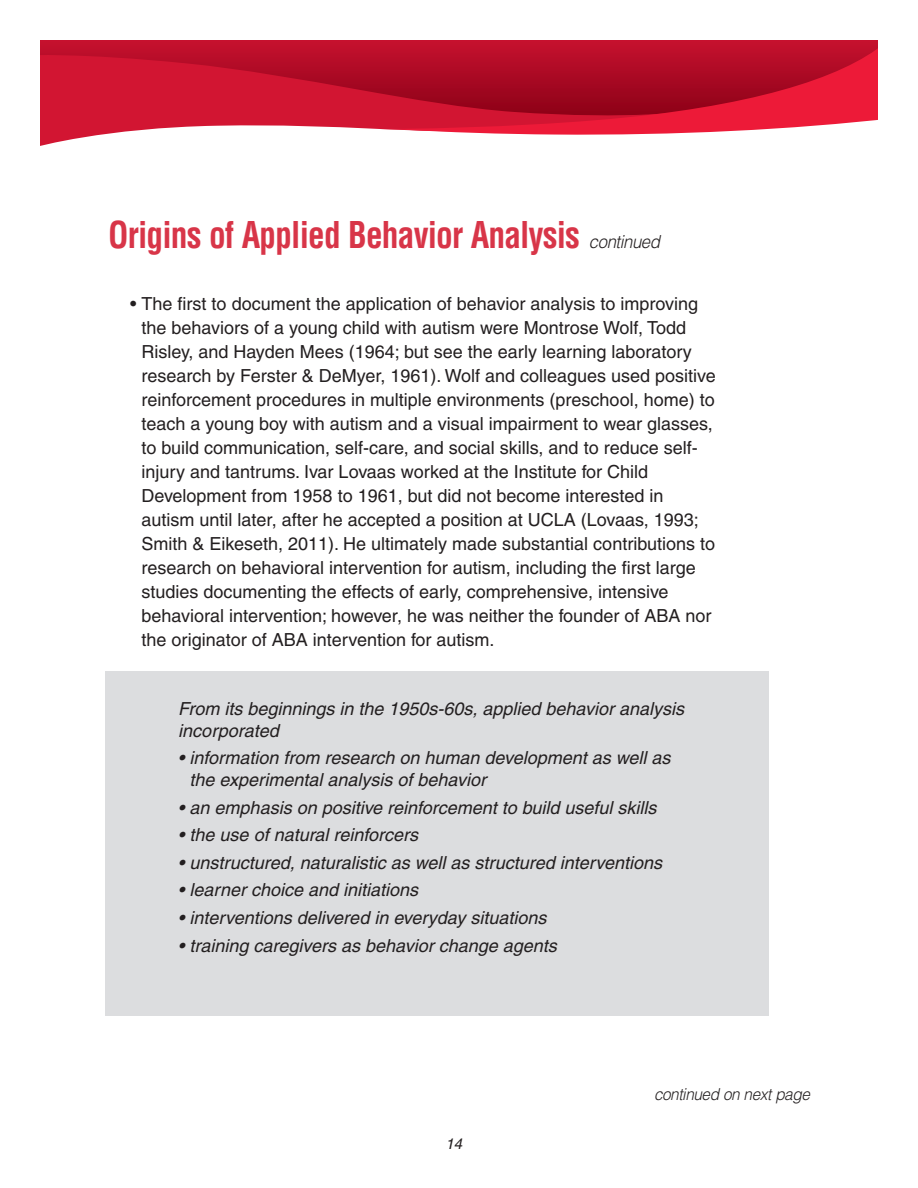
<style>
.page{position:relative;width:918px;height:1188px;background:#fff}
.page>*{position:absolute;margin:0;border:0;box-sizing:border-box;transform-origin:0 0}
.t1{font:700 condensed 36px "Helvetica";letter-spacing:-.025em;color:#d83548;scale:.93 1}
.t2{font:18px/24px "Helvetica";color:#231f20}
.t3{font:italic 18px/21.6px "Helvetica";color:#231f20}
.t4{font:italic 300 16.5px "Helvetica";letter-spacing:-.025em;color:#231f20;scale:.93 1}
.t5{font:italic 15px "Helvetica";color:#231f20}
.s1{font-weight:300;font-style:italic;font-stretch:normal;font-size:18px;color:#231f20}
</style>
<div class="page">
<div style="left:105px;top:671px;width:663px;height:345px;background:#dcdddf"></div>
<svg style="left:40px;top:53px;width:340px;height:93px;fill:#d21532"></svg>
<svg style="left:380px;top:40px;width:497px;height:95px;background:#c21933"></svg>
<h1 class="t1" style="left:108px;top:220px;width:595px">Origins of Applied Behavior Analysis <span class="s1">continued</span></h1>
<p class="t2" style="left:142px;top:293px;width:576px;text-indent:-11px">• The first to document the application of behavior analysis to improving the behaviors of a young child with autism were Montrose Wolf, Todd Risley, and Hayden Mees (1964; but see the early learning laboratory research by Ferster &amp; DeMyer, 1961). Wolf and colleagues used positive reinforcement procedures in multiple environments (preschool, home) to teach a young boy with autism and a visual impairment to wear glasses, to build communication, self-care, and social skills, and to reduce self&shy;injury and tantrums. Ivar Lovaas worked at the Institute for Child Development from 1958 to 1961, but did not become interested in autism until later, after he accepted a position at UCLA (Lovaas, 1993; Smith &amp; Eikeseth, 2011). He ultimately made substantial contributions to research on behavioral intervention for autism, including the first large studies documenting the effects of early, comprehensive, intensive behavioral intervention; however, he was neither the founder of ABA nor the originator of ABA intervention for autism.</p>
<p class="t3" style="left:178px;top:700px;width:511px">From its beginnings in the 1950s-60s, applied behavior analysis incorporated</p>
<p class="t3" style="left:190px;top:749px;width:486px;text-indent:-11px">• information from research on human development as well as the experimental analysis of behavior</p>
<p class="t3" style="left:178px;top:798px;width:483px">• an emphasis on positive reinforcement to build useful skills</p>
<p class="t3" style="left:178px;top:826px;width:245px">• the use of natural reinforcers</p>
<p class="t3" style="left:178px;top:853px;width:489px">• unstructured, naturalistic as well as structured interventions</p>
<p class="t3" style="left:178px;top:881px;width:245px">• learner choice and initiations</p>
<p class="t3" style="left:178px;top:909px;width:373px">• interventions delivered in everyday situations</p>
<p class="t3" style="left:178px;top:936px;width:384px">• training caregivers as behavior change agents</p>
<p class="t5" style="left:445px;top:1139px;width:21px">14</p>
<p class="t4" style="left:654px;top:1088px;width:169px">continued on next page</p>
</div>
